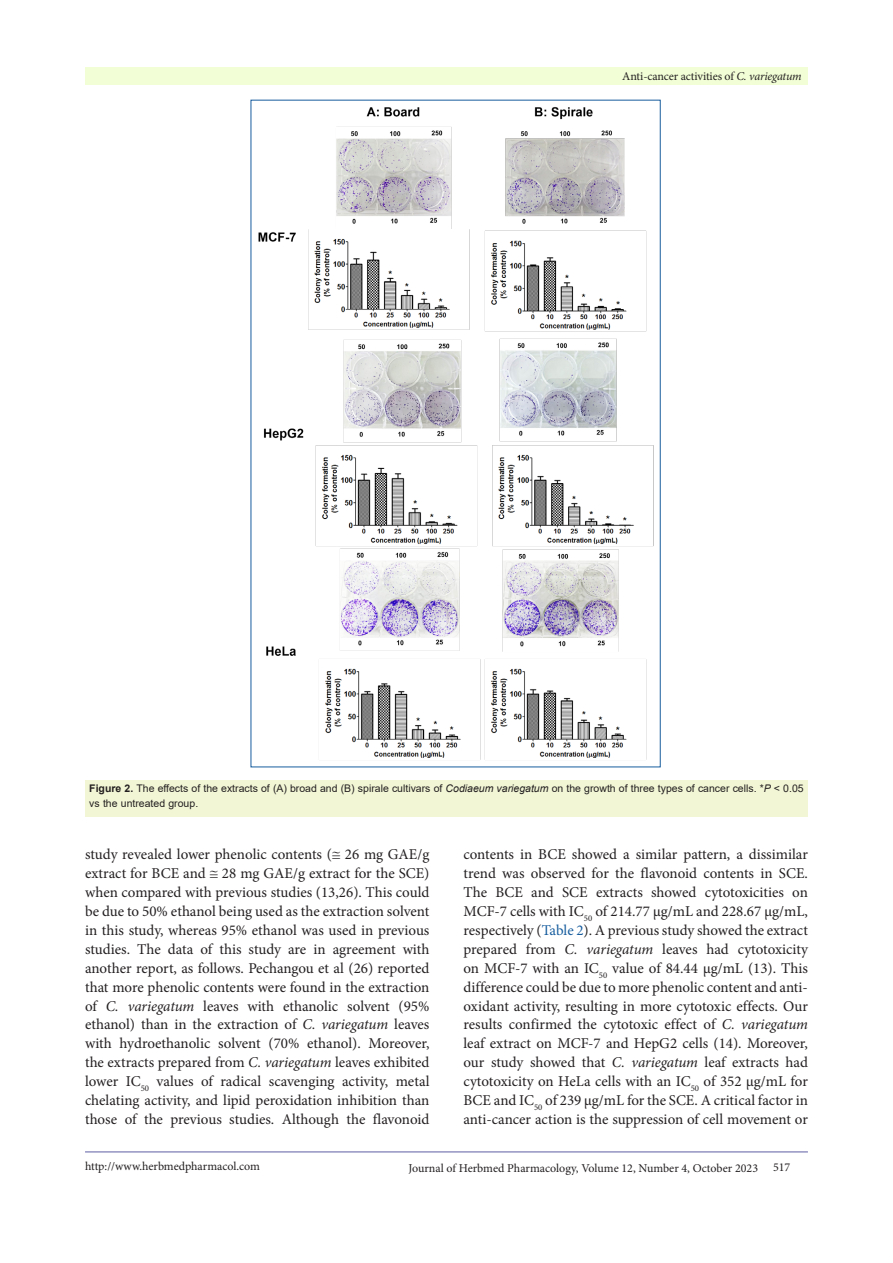
<style>
.page{position:relative;width:893px;height:1263px;background:#fff}
.page>*{position:absolute;margin:0;border:0;box-sizing:border-box;transform-origin:0 0}
.t1{font:15px/18.9px "Minion Pro";letter-spacing:-.005em;color:#231f20;text-align:justify}
.t2{font:12px "Minion Pro";letter-spacing:-.005em;color:#231f20}
.t3{font:10.5px/15px "Arial";color:#231f20}
.s1{font-style:italic}
.s2{font-weight:700}
.s3{color:#175d9e}
</style>
<div class="page">
<hr style="left:85px;top:1152px;width:723px;height:1px;background:#5e5ca5">
<div style="left:85px;top:68px;width:723px;height:17px;background:#f2ffd6"></div>
<img style="left:258px;top:107px;width:396px;height:653px">
<div style="left:85px;top:780px;width:723px;height:36px;background:#f2f6d5"></div>
<p class="t2" style="left:622px;top:68px;width:181px">Anti-cancer activities of <span class="s1">C. variegatum</span></p>
<p class="t3" style="left:89px;top:780px;width:716px"><span class="s2">Figure 2.</span> The effects of the extracts of (A) broad and (B) spirale cultivars of <span class="s1">Codiaeum variegatum</span> on the growth of three types of cancer cells. *<span class="s1">P</span> &lt; 0.05 vs the untreated group.</p>
<p class="t1" style="left:85px;top:845px;width:346px">study revealed lower phenolic contents (≅ 26 mg GAE/g extract for BCE and ≅ 28 mg GAE/g extract for the SCE) when compared with previous studies (13,26). This could be due to 50% ethanol being used as the extraction solvent in this study, whereas 95% ethanol was used in previous studies. The data of this study are in agreement with another report, as follows. Pechangou et al (26) reported that more phenolic contents were found in the extraction of <span class="s1">C. variegatum</span> leaves with ethanolic solvent (95% ethanol) than in the extraction of <span class="s1">C. variegatum</span> leaves with hydroethanolic solvent (70% ethanol). Moreover, the extracts prepared from <span class="s1">C. variegatum</span> leaves exhibited lower IC<sub>50</sub> values of radical scavenging activity, metal chelating activity, and lipid peroxidation inhibition than those of the previous studies. Although the flavonoid</p>
<p class="t1" style="left:463px;top:845px;width:346px">contents in BCE showed a similar pattern, a dissimilar trend was observed for the flavonoid contents in SCE.<br>The BCE and SCE extracts showed cytotoxicities on MCF-7 cells with IC<sub>50</sub> of 214.77 µg/mL and 228.67 µg/mL, respectively (<span class="s3">Table 2</span>). A previous study showed the extract prepared from <span class="s1">C. variegatum</span> leaves had cytotoxicity on MCF-7 with an IC<sub>50</sub> value of 84.44 µg/mL (13). This difference could be due to more phenolic content and anti&shy;oxidant activity, resulting in more cytotoxic effects. Our results confirmed the cytotoxic effect of <span class="s1">C. variegatum </span>leaf extract on MCF-7 and HepG2 cells (14). Moreover, our study showed that <span class="s1">C. variegatum</span> leaf extracts had cytotoxicity on HeLa cells with an IC<sub>50</sub> of 352 µg/mL for BCE and IC<sub>50</sub> of 239 µg/mL for the SCE. A critical factor in anti-cancer action is the suppression of cell movement or</p>
<p class="t2" style="left:85px;top:1158px;width:177px">http://www.herbmedpharmacol.com</p>
<p class="t2" style="left:408px;top:1160px;width:383px">Journal of Herbmed Pharmacology, Volume 12, Number 4, October 2023 517</p>
</div>
